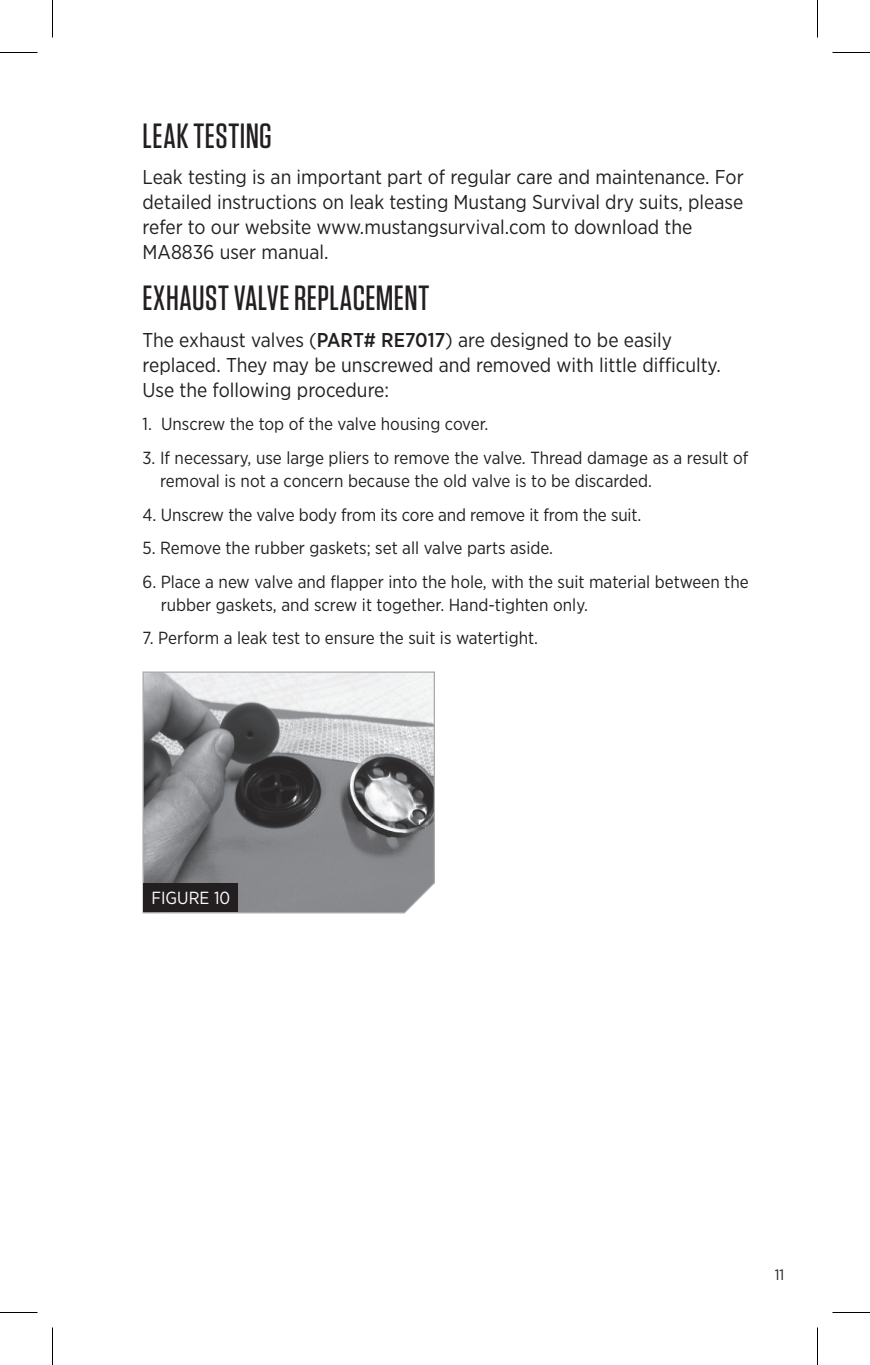
<style>
.page{position:relative;width:870px;height:1365px;background:#fff}
.page>*{position:absolute;margin:0;border:0;box-sizing:border-box;transform-origin:0 0}
.t1{font:500 35px "Tungsten";letter-spacing:.015em;color:#231f20}
.t2{font:20px/25px "Gotham Narrow";color:#231f20}
.t3{font:17.5px/22.5px "Gotham Narrow";color:#231f20}
.t4{font:17.5px "Gotham Narrow";color:#fff}
.t5{font:15px "Gotham Narrow";color:#231f20}
.s1{font-weight:500}
</style>
<div class="page">
<svg style="left:142px;top:671px;width:293px;height:243px;background:#939496"></svg>
<div style="left:144px;top:883px;width:94px;height:29px;background:#231f20"></div>
<hr style="left:0;top:52px;width:38px;height:1px;background:#000">
<hr style="left:832px;top:52px;width:38px;height:1px;background:#000">
<hr style="left:0;top:1312px;width:38px;height:1px;background:#000">
<hr style="left:832px;top:1312px;width:38px;height:1px;background:#000">
<hr style="left:52px;top:0;width:1px;height:38px;background:#000">
<hr style="left:52px;top:1328px;width:1px;height:37px;background:#000">
<hr style="left:817px;top:0;width:1px;height:38px;background:#000">
<hr style="left:817px;top:1328px;width:1px;height:37px;background:#000">
<h1 class="t1" style="left:142px;top:118px;width:131px">LEAK TESTING</h1>
<p class="t2" style="left:142px;top:164px;width:603px">Leak testing is an important part of regular care and maintenance. For detailed instructions on leak testing Mustang Survival dry suits, please refer to our website www.mustangsurvival.com to download the MA8836 user manual.</p>
<h1 class="t1" style="left:142px;top:280px;width:288px">EXHAUST VALVE REPLACEMENT</h1>
<p class="t2" style="left:142px;top:327px;width:580px">The exhaust valves (<span class="s1">PART# RE7017</span>) are designed to be easily replaced. They may be unscrewed and removed with little difficulty.<br>Use the following procedure:</p>
<p class="t3" style="left:142px;top:413px;width:347px">1. Unscrew the top of the valve housing cover.</p>
<p class="t3" style="left:160px;top:447px;width:590px;text-indent:-18px">3. If necessary, use large pliers to remove the valve. Thread damage as a result of removal is not a concern because the old valve is to be discarded.</p>
<p class="t3" style="left:142px;top:503px;width:500px">4. Unscrew the valve body from its core and remove it from the suit.</p>
<p class="t3" style="left:142px;top:537px;width:412px">5. Remove the rubber gaskets; set all valve parts aside.</p>
<p class="t3" style="left:161px;top:570px;width:589px;text-indent:-18px">6. Place a new valve and flapper into the hole, with the suit material between the rubber gaskets, and screw it together. Hand-tighten only.</p>
<p class="t3" style="left:142px;top:627px;width:397px">7. Perform a leak test to ensure the suit is watertight.</p>
<p class="t4" style="left:151px;top:887px;width:80px">FIGURE 10</p>
<p class="t5" style="left:775px;top:1266px;width:11px">11</p>
</div>
